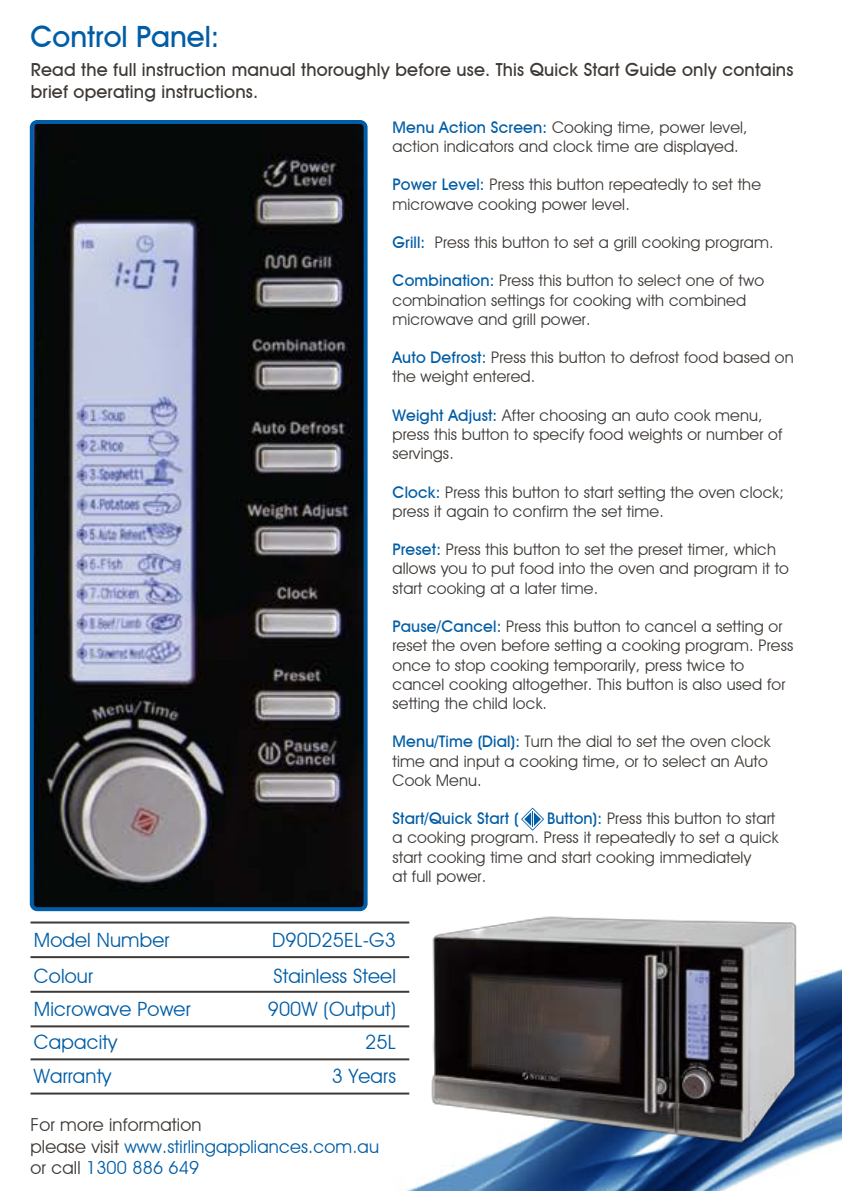
<style>
.page{position:relative;width:842px;height:1191px;background:#fff}
.page>*{position:absolute;margin:0;border:0;box-sizing:border-box;transform-origin:0 0}
.t1{font:500 29.4px "Avant Garde IT Cby BT";color:#005da6}
.t2{font:19.6px "Avant Garde IT Cby BT";letter-spacing:.01em;color:#005da6}
.t3{font:500 18px/21.6px "Avant Garde IT Cby BT";letter-spacing:.01em;color:#3e3935}
.t4{font:18px/21.4px "Avant Garde IT Cby BT";letter-spacing:.01em;color:#005da6}
.t5{font:16px/19.2px "Avant Garde IT Cby BT";letter-spacing:.01em;color:#3e3935}
.t6{font:500 16px "Avant Garde IT Cby BT";letter-spacing:.01em;color:#005da6}
.s1{font-weight:500;color:#005da6}
.s2{color:#3e3935}
</style>
<div class="page">
<img style="left:30px;top:969px;width:812px;height:222px">
<img style="left:417px;top:916px;width:401px;height:242px">
<hr style="left:31px;top:921px;width:378px;height:2px;background:#3e3935">
<hr style="left:31px;top:956px;width:378px;height:2px;background:#3e3935">
<hr style="left:31px;top:990px;width:378px;height:2px;background:#3e3935">
<hr style="left:31px;top:1025px;width:378px;height:2px;background:#3e3935">
<hr style="left:31px;top:1058px;width:378px;height:2px;background:#3e3935">
<hr style="left:31px;top:1092px;width:378px;height:2px;background:#3e3935">
<img style="left:35px;top:125px;width:327px;height:781px">
<div style="left:30px;top:120px;width:337px;height:791px;border:4px solid #005da6;border-radius:6px"></div>
<svg style="left:521px;top:807px;width:23px;height:23px"></svg>
<h1 class="t1" style="left:31px;top:19px;width:190px">Control Panel:</h1>
<p class="t3" style="left:31px;top:59px;width:764px">Read the full instruction manual thoroughly before use. This Quick Start Guide only contains brief operating instructions.</p>
<p class="t5" style="left:392px;top:117px;width:357px"><span class="s1">Menu Action Screen:</span> Cooking time, power level, action indicators and clock time are displayed.</p>
<p class="t5" style="left:392px;top:175px;width:370px"><span class="s1">Power Level:</span> Press this button repeatedly to set the microwave cooking power level.</p>
<p class="t5" style="left:392px;top:232px;width:383px"><span class="s1">Grill:</span> Press this button to set a grill cooking program.</p>
<p class="t5" style="left:392px;top:271px;width:373px"><span class="s1">Combination:</span> Press this button to select one of two combination settings for cooking with combined microwave and grill power.</p>
<p class="t5" style="left:392px;top:348px;width:403px"><span class="s1">Auto Defrost:</span> Press this button to defrost food based on the weight entered.</p>
<p class="t5" style="left:392px;top:405px;width:391px"><span class="s1">Weight Adjust:</span> After choosing an auto cook menu, press this button to specify food weights or number of servings.</p>
<p class="t5" style="left:392px;top:482px;width:393px"><span class="s1">Clock:</span> Press this button to start setting the oven clock; press it again to confirm the set time.</p>
<p class="t5" style="left:392px;top:540px;width:398px"><span class="s1">Preset:</span> Press this button to set the preset timer, which allows you to put food into the oven and program it to start cooking at a later time.</p>
<p class="t5" style="left:392px;top:616px;width:402px"><span class="s1">Pause/Cancel:</span> Press this button to cancel a setting or reset the oven before setting a cooking program. Press once to stop cooking temporarily, press twice to cancel cooking altogether. This button is also used for setting the child lock.</p>
<p class="t5" style="left:392px;top:732px;width:379px"><span class="s1">Menu/Time (Dial):</span> Turn the dial to set the oven clock time and input a cooking time, or to select an Auto<br>Cook Menu.</p>
<p class="t6" style="left:392px;top:808px;width:127px">Start/Quick Start (</p>
<p class="t5" style="left:392px;top:808px;width:387px;text-indent:154px"><span class="s1">Button):</span> Press this button to start a cooking program. Press it repeatedly to set a quick start cooking time and start cooking immediately<br>at full power.</p>
<p class="t2" style="left:34px;top:927px;width:137px">Model Number</p>
<p class="t2" style="left:272px;top:927px;width:125px">D90D25EL-G3</p>
<p class="t2" style="left:34px;top:964px;width:61px">Colour</p>
<p class="t2" style="left:273px;top:964px;width:124px">Stainless Steel</p>
<p class="t2" style="left:34px;top:997px;width:158px">Microwave Power</p>
<p class="t2" style="left:268px;top:997px;width:130px">900W (Output)</p>
<p class="t2" style="left:34px;top:1030px;width:85px">Capacity</p>
<p class="t2" style="left:365px;top:1030px;width:32px">25L</p>
<p class="t2" style="left:34px;top:1064px;width:79px">Warranty</p>
<p class="t2" style="left:332px;top:1064px;width:66px">3 Years</p>
<p class="t4" style="left:31px;top:1113px;width:350px"><span class="s2">For more information<br>please visit</span> www.stirlingappliances.com.au <span class="s2">or call</span> 1300 886 649</p>
</div>
